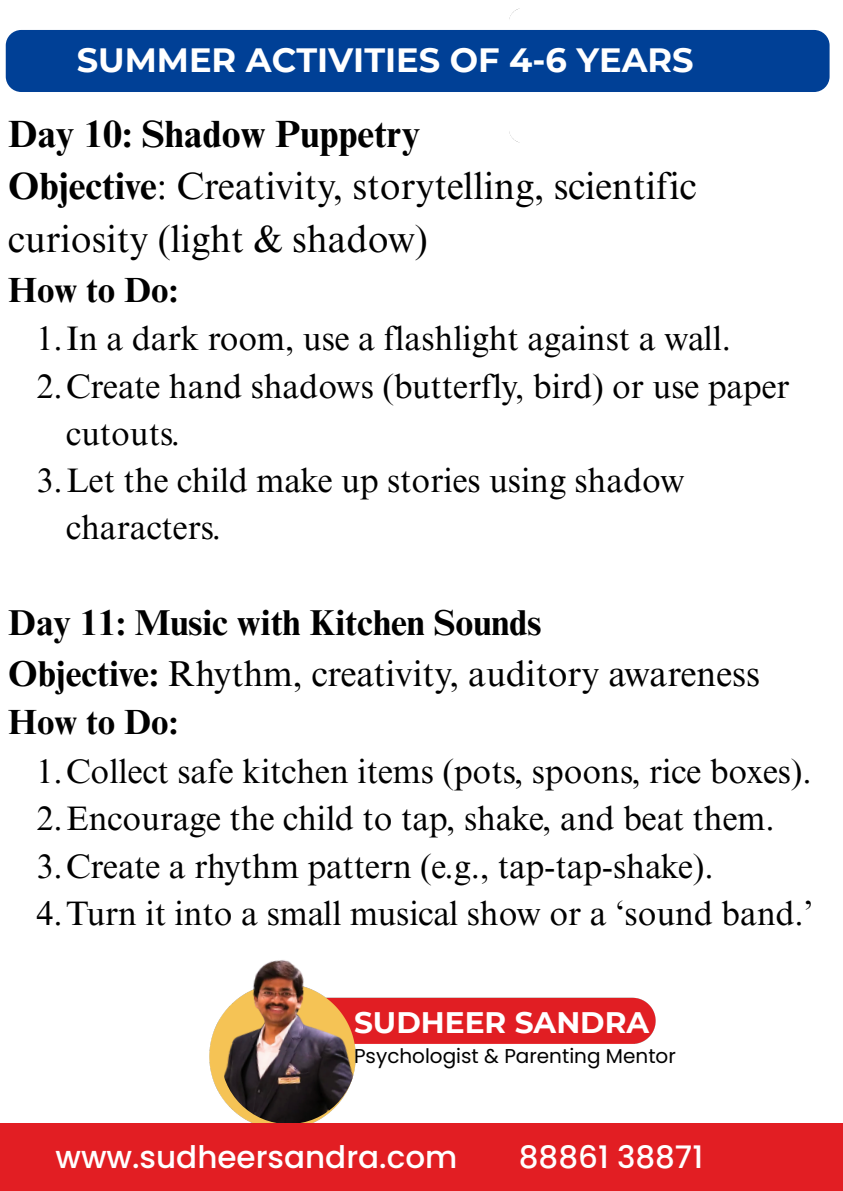
<style>
.page{position:relative;width:843px;height:1191px;background:#fff}
.page>*{position:absolute;margin:0;border:0;box-sizing:border-box;transform-origin:0 0}
.t1{font:38px/52.5px "Times NRMT Pro";color:#000}
.t2{font:700 36px/50.2px "Times NRMT Pro";color:#000}
.t3{font:700 35px "Times NRMT Pro";color:#000}
.t4{font:34px/47.2px "Times NRMT Pro";color:#000}
.t5{font:700 33.6px "Montserrat";color:#fff}
.t6{font:500 31px "Poppins";color:#fff}
.t7{font:700 29.6px "Montserrat";color:#fff}
.t8{font:20px "Poppins";color:#000}
.s1{font-weight:700}
.s2{font-weight:400}
</style>
<div class="page">
<img style="left:210px;top:997px;width:446px;height:99px">
<img style="left:221px;top:1067px;width:135px;height:56px">
<img style="left:209px;top:960px;width:194px;height:107px">
<div style="left:0;top:1123px;width:842px;height:67px;background:#e21e23"></div>
<div style="left:6px;top:30px;width:823px;height:62px;background:#004096;border-radius:16px"></div>
<p class="t5" style="left:77px;top:40px;width:618px">SUMMER ACTIVITIES OF 4-6 YEARS</p>
<h1 class="t1" style="left:8px;top:112px;width:689px"><span class="s1">Day 10: Shadow Puppetry<br>Objective</span>: Creativity, storytelling, scientific curiosity (light &amp; shadow)</h1>
<h1 class="t3" style="left:8px;top:276px;width:171px">How to Do:</h1>
<p class="t4" style="left:36px;top:319px;width:696px">1.In a dark room, use a flashlight against a wall.</p>
<p class="t4" style="left:66px;top:366px;width:724px;text-indent:-30px">2.Create hand shadows (butterfly, bird) or use paper cutouts.</p>
<p class="t4" style="left:66px;top:461px;width:619px;text-indent:-30px">3.Let the child make up stories using shadow characters.</p>
<p class="t2" style="left:8px;top:602px;width:753px">Day 11: Music with Kitchen Sounds<br>Objective: <span class="s2">Rhythm, creativity, auditory awareness</span></p>
<p class="t3" style="left:8px;top:709px;width:171px">How to Do:</p>
<p class="t4" style="left:36px;top:752px;width:776px">1.Collect safe kitchen items (pots, spoons, rice boxes).</p>
<p class="t4" style="left:36px;top:799px;width:739px">2.Encourage the child to tap, shake, and beat them.</p>
<p class="t4" style="left:36px;top:846px;width:678px">3.Create a rhythm pattern (e.g., tap-tap-shake).</p>
<h3 class="t4" style="left:36px;top:893px;width:777px">4.Turn it into a small musical show or a ‘sound band.’</h3>
<h1 class="t7" style="left:354px;top:1004px;width:296px">SUDHEER SANDRA</h1>
<p class="t8" style="left:354px;top:1041px;width:323px">Psychologist &amp; Parenting Mentor</p>
<p class="t6" style="left:55px;top:1135px;width:403px">www.sudheersandra.com</p>
<h3 class="t6" style="left:518px;top:1135px;width:186px">88861 38871</h3>
</div>
